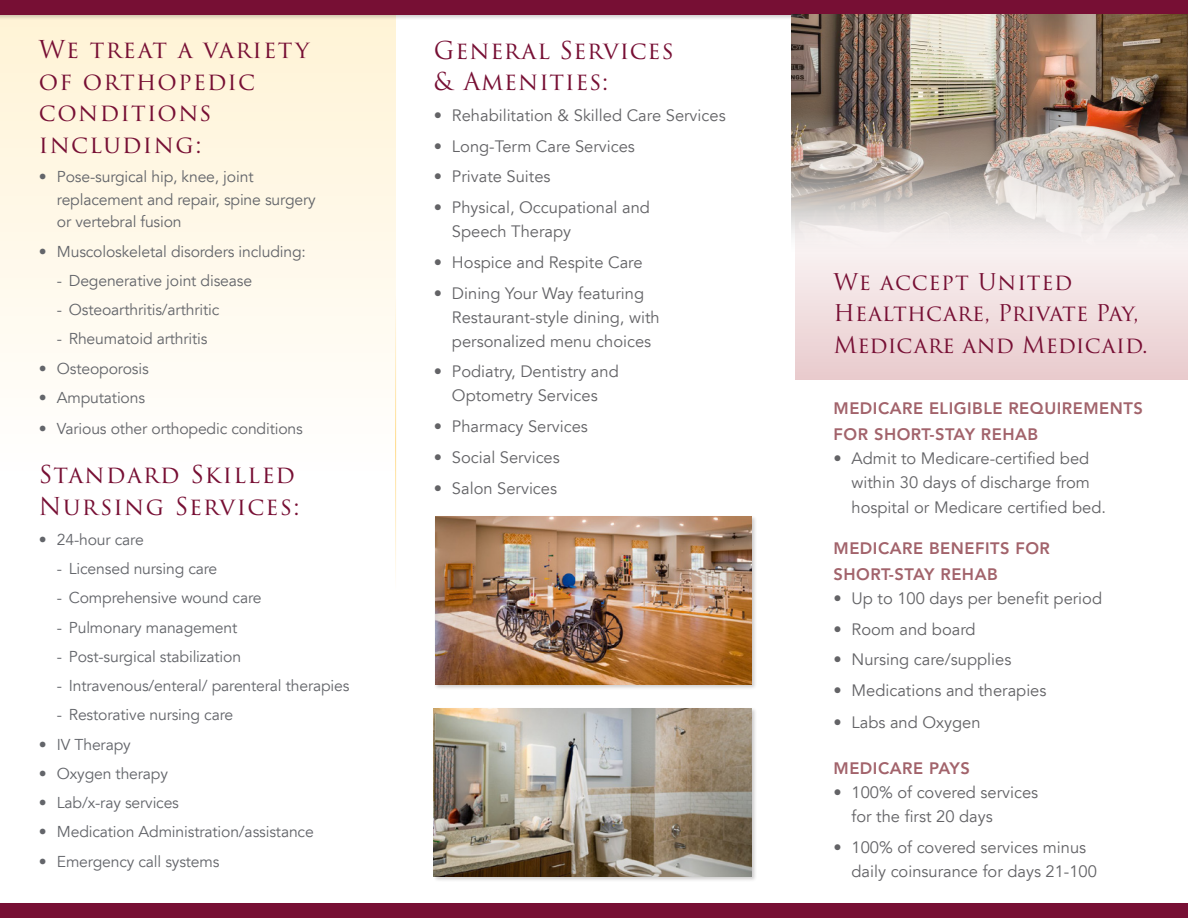
<style>
.page{position:relative;width:1188px;height:918px;background:#fff}
.page>*{position:absolute;margin:0;border:0;box-sizing:border-box;transform-origin:0 0}
.t1{font:24px/31.5px "Trajan Pro 3";letter-spacing:.05em;color:#770f34}
.t2{font:22.5px/31.5px "Trajan Pro 3";letter-spacing:.01em;color:#770f34}
.t3{font:16.5px/24px "Avenir LT";color:#636366}
.t4{font:800 16.5px/25.5px "Avenir LT Std";letter-spacing:.03em;color:#a2636b}
.t5{font:15.75px/22.5px "Avenir LT";letter-spacing:-.01em;color:#63656a}
</style>
<div class="page">
<div style="left:0;top:903px;width:1188px;height:15px;background:#770f34"></div>
<div style="left:0;top:0;width:396px;height:746px;background:linear-gradient(to bottom,#fff4da,#fff)"></div>
<svg style="left:795px;top:265px;width:393px;height:115px;fill:#f0dcdd"></svg>
<div style="left:0;top:0;width:1188px;height:20px;background:#231f20;opacity:.23"></div>
<div style="left:0;top:0;width:1188px;height:15px;background:#770f34"></div>
<div style="left:434px;top:515px;width:323px;height:175px;background:#231f20;opacity:.23"></div>
<img style="left:435px;top:516px;width:317px;height:169px">
<div style="left:433px;top:707px;width:324px;height:176px;background:#231f20;opacity:.23"></div>
<img style="left:434px;top:708px;width:318px;height:169px">
<img style="left:792px;top:15px;width:396px;height:250px">
<p class="t1" style="left:39px;top:35px;width:272px">We treat a variety of orthopedic conditions including:</p>
<p class="t5" style="left:57px;top:166px;width:260px;text-indent:-18px">• Pose-surgical hip, knee, joint replacement and repair, spine surgery or vertebral fusion</p>
<p class="t5" style="left:39px;top:240px;width:269px">• Muscoloskeletal disorders including:</p>
<p class="t5" style="left:57px;top:270px;width:197px">- Degenerative joint disease</p>
<p class="t5" style="left:57px;top:299px;width:164px">- Osteoarthritis/arthritic</p>
<p class="t5" style="left:57px;top:328px;width:152px">- Rheumatoid arthritis</p>
<p class="t5" style="left:39px;top:357px;width:111px">• Osteoporosis</p>
<p class="t5" style="left:39px;top:387px;width:108px">• Amputations</p>
<p class="t5" style="left:39px;top:417px;width:266px">• Various other orthopedic conditions</p>
<p class="t1" style="left:39px;top:460px;width:263px">Standard Skilled<br>Nursing Services:</p>
<p class="t5" style="left:39px;top:529px;width:106px">• 24-hour care</p>
<p class="t5" style="left:57px;top:558px;width:162px">- Licensed nursing care</p>
<p class="t5" style="left:57px;top:587px;width:206px">- Comprehensive wound care</p>
<p class="t5" style="left:57px;top:616px;width:182px">- Pulmonary management</p>
<p class="t5" style="left:57px;top:646px;width:186px">- Post-surgical stabilization</p>
<p class="t5" style="left:57px;top:675px;width:294px">- Intravenous/enteral/ parenteral therapies</p>
<p class="t5" style="left:57px;top:704px;width:178px">- Restorative nursing care</p>
<p class="t5" style="left:39px;top:733px;width:93px">• IV Therapy</p>
<p class="t5" style="left:39px;top:763px;width:131px">• Oxygen therapy</p>
<p class="t5" style="left:39px;top:792px;width:142px">• Lab/x-ray services</p>
<p class="t5" style="left:39px;top:821px;width:276px">• Medication Administration/assistance</p>
<p class="t5" style="left:39px;top:850px;width:182px">• Emergency call systems</p>
<p class="t1" style="left:434px;top:35px;width:241px">General Services &amp; Amenities:</p>
<p class="t3" style="left:434px;top:104px;width:293px">• Rehabilitation &amp; Skilled Care Services</p>
<p class="t3" style="left:434px;top:134px;width:203px">• Long-Term Care Services</p>
<p class="t3" style="left:434px;top:165px;width:118px">• Private Suites</p>
<p class="t3" style="left:452px;top:196px;width:200px;text-indent:-18px">• Physical, Occupational and<br>Speech Therapy</p>
<p class="t3" style="left:434px;top:251px;width:210px">• Hospice and Respite Care</p>
<p class="t3" style="left:452px;top:281px;width:209px;text-indent:-18px">• Dining Your Way featuring<br>Restaurant-style dining, with personalized menu choices</p>
<p class="t3" style="left:434px;top:360px;width:186px;text-align:center">• Podiatry, Dentistry and<br>Optometry Services</p>
<p class="t3" style="left:434px;top:415px;width:155px">• Pharmacy Services</p>
<p class="t3" style="left:434px;top:446px;width:127px">• Social Services</p>
<p class="t3" style="left:434px;top:476px;width:125px">• Salon Services</p>
<p class="t2" style="left:834px;top:267px;width:316px">We accept United<br>Healthcare, Private Pay,<br>Medicare and Medicaid.</p>
<p class="t4" style="left:834px;top:396px;width:311px">MEDICARE ELIGIBLE REQUIREMENTS<br>FOR SHORT-STAY REHAB</p>
<p class="t3" style="left:834px;top:446px;width:258px;text-align:right">• Admit to Medicare-certified bed within 30 days of discharge from</p>
<p class="t3" style="left:852px;top:496px;width:256px">hospital or Medicare certified bed.</p>
<p class="t4" style="left:834px;top:536px;width:218px">MEDICARE BENEFITS FOR<br>SHORT-STAY REHAB</p>
<p class="t3" style="left:834px;top:587px;width:270px">• Up to 100 days per benefit period</p>
<p class="t3" style="left:834px;top:617px;width:144px">• Room and board</p>
<p class="t3" style="left:834px;top:648px;width:179px">• Nursing care/supplies</p>
<p class="t3" style="left:834px;top:679px;width:214px">• Medications and therapies</p>
<p class="t3" style="left:834px;top:711px;width:149px">• Labs and Oxygen</p>
<p class="t4" style="left:834px;top:756px;width:138px">MEDICARE PAYS</p>
<p class="t3" style="left:852px;top:781px;width:188px;text-indent:-18px">• 100% of covered services for the first 20 days</p>
<p class="t3" style="left:852px;top:836px;width:247px;text-indent:-18px">• 100% of covered services minus daily coinsurance for days 21-100</p>
</div>
